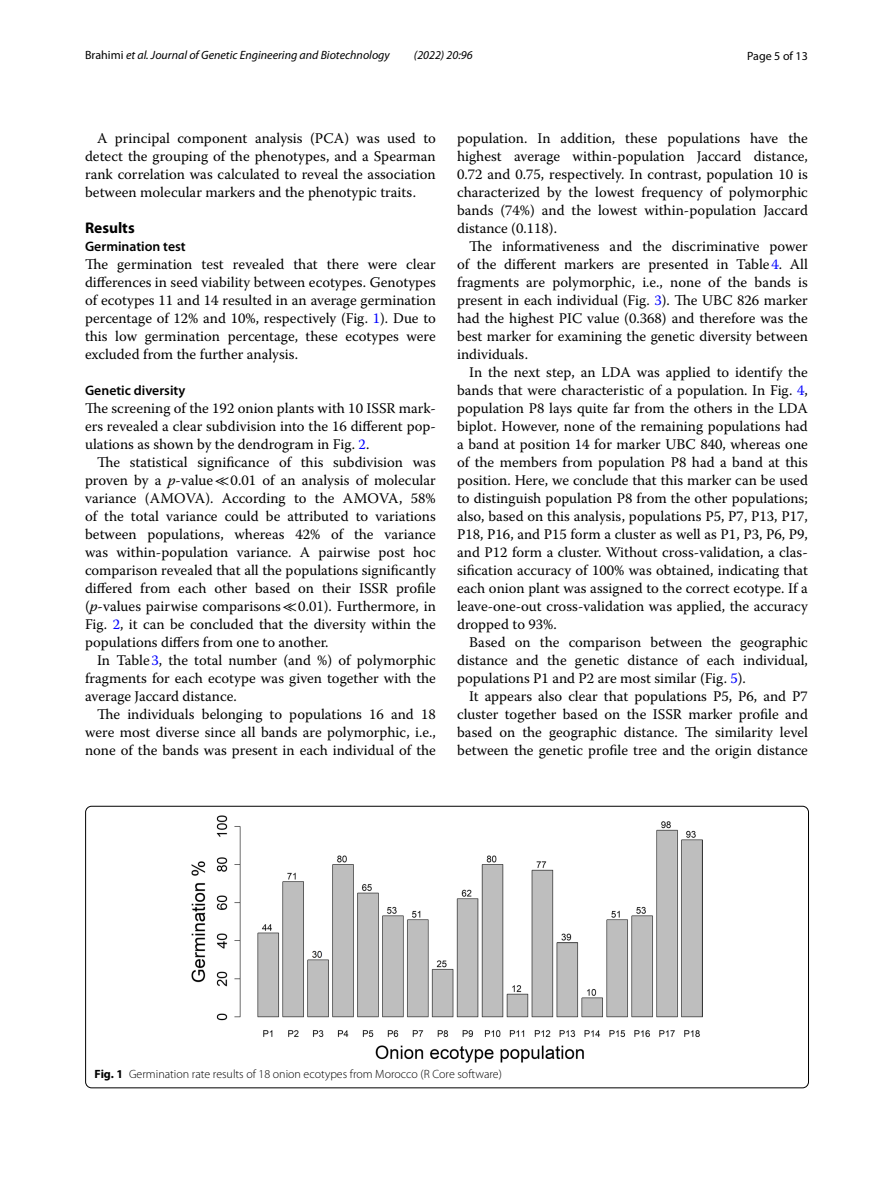
<style>
.page{position:relative;width:893px;height:1187px;background:#fff}
.page>*{position:absolute;margin:0;border:0;box-sizing:border-box;transform-origin:0 0}
.t1{font:700 15.45px "Myriad Pro";color:#000}
.t2{font:14.7px/18px "Warnock Pro";color:#000;text-align:justify}
.t3{font:600 13.8px "Myriad Pro";color:#000}
.t4{font:300 12px "Myriad Pro";color:#000}
.t5{font:italic 12px "Myriad Pro";color:#000}
.t6{font:12px "Myriad Pro";color:#000}
.s1{font-style:normal}
.s2{color:#00f}
.s3{font-style:italic}
.s4{font-family:"STIX Math"}
.s5{font-weight:700}
</style>
<div class="page">
<img style="left:192px;top:815px;width:510px;height:247px">
<p class="t5" style="left:85px;top:48px;width:306px"><span class="s1">Brahimi</span> et al. Journal of Genetic Engineering and Biotechnology</p>
<p class="t5" style="left:414px;top:48px;width:60px">(2022) 20:96</p>
<p class="t6" style="left:747px;top:48px;width:62px">Page 5 of 13</p>
<p class="t2" style="left:85px;top:128px;width:352px;text-indent:12px">A principal component analysis (PCA) was used to detect the grouping of the phenotypes, and a Spearman rank correlation was calculated to reveal the association between molecular markers and the phenotypic traits.</p>
<p class="t1" style="left:85px;top:217px;width:51px">Results</p>
<p class="t3" style="left:85px;top:237px;width:102px">Germination test</p>
<p class="t2" style="left:85px;top:254px;width:352px">The germination test revealed that there were clear differences in seed viability between ecotypes. Genotypes of ecotypes 11 and 14 resulted in an average germination percentage of 12% and 10%, respectively (Fig. <span class="s2">1</span>). Due to this low germination percentage, these ecotypes were excluded from the further analysis.</p>
<p class="t3" style="left:85px;top:381px;width:102px">Genetic diversity</p>
<p class="t2" style="left:85px;top:398px;width:352px">The screening of the 192 onion plants with 10 ISSR mark&shy;ers revealed a clear subdivision into the 16 different pop&shy;ulations as shown by the dendrogram in Fig. <span class="s2">2</span>.</p>
<p class="t2" style="left:85px;top:452px;width:352px;text-indent:12px">The statistical significance of this subdivision was proven by a <span class="s3">p</span>-value<span class="s4">≪</span>0.01 of an analysis of molecular variance (AMOVA). According to the AMOVA, 58% of the total variance could be attributed to variations between populations, whereas 42% of the variance was within-population variance. A pairwise post hoc comparison revealed that all the populations significantly differed from each other based on their ISSR profile (<span class="s3">p</span>-values pairwise comparisons<span class="s4">≪</span>0.01). Furthermore, in Fig. <span class="s2">2</span>, it can be concluded that the diversity within the populations differs from one to another.</p>
<p class="t2" style="left:85px;top:650px;width:352px;text-indent:12px">In Table<span class="s2">3</span>, the total number (and %) of polymorphic fragments for each ecotype was given together with the average Jaccard distance.</p>
<p class="t2" style="left:85px;top:704px;width:352px;text-indent:12px">The individuals belonging to populations 16 and 18 were most diverse since all bands are polymorphic, i.e., none of the bands was present in each individual of the</p>
<p class="t2" style="left:457px;top:128px;width:352px">population. In addition, these populations have the highest average within-population Jaccard distance, 0.72 and 0.75, respectively. In contrast, population 10 is characterized by the lowest frequency of polymorphic bands (74%) and the lowest within-population Jaccard distance (0.118).</p>
<p class="t2" style="left:457px;top:236px;width:352px;text-indent:12px">The informativeness and the discriminative power of the different markers are presented in Table<span class="s2">4</span>. All fragments are polymorphic, i.e., none of the bands is present in each individual (Fig. <span class="s2">3</span>). The UBC 826 marker had the highest PIC value (0.368) and therefore was the best marker for examining the genetic diversity between individuals.</p>
<p class="t2" style="left:457px;top:362px;width:352px;text-indent:12px">In the next step, an LDA was applied to identify the bands that were characteristic of a population. In Fig. <span class="s2">4</span>, population P8 lays quite far from the others in the LDA biplot. However, none of the remaining populations had a band at position 14 for marker UBC 840, whereas one of the members from population P8 had a band at this position. Here, we conclude that this marker can be used to distinguish population P8 from the other populations; also, based on this analysis, populations P5, P7, P13, P17, P18, P16, and P15 form a cluster as well as P1, P3, P6, P9, and P12 form a cluster. Without cross-validation, a clas&shy;sification accuracy of 100% was obtained, indicating that each onion plant was assigned to the correct ecotype. If a leave-one-out cross-validation was applied, the accuracy dropped to 93%.</p>
<p class="t2" style="left:457px;top:632px;width:352px;text-indent:12px">Based on the comparison between the geographic distance and the genetic distance of each individual, populations P1 and P2 are most similar (Fig. <span class="s2">5</span>).</p>
<p class="t2" style="left:457px;top:686px;width:352px;text-indent:12px">It appears also clear that populations P5, P6, and P7 cluster together based on the ISSR marker profile and based on the geographic distance. The similarity level between the genetic profile tree and the origin distance</p>
<p class="t4" style="left:95px;top:1066px;width:409px"><span class="s5">Fig. 1</span> Germination rate results of 18 onion ecotypes from Morocco (R Core software)</p>
</div>
